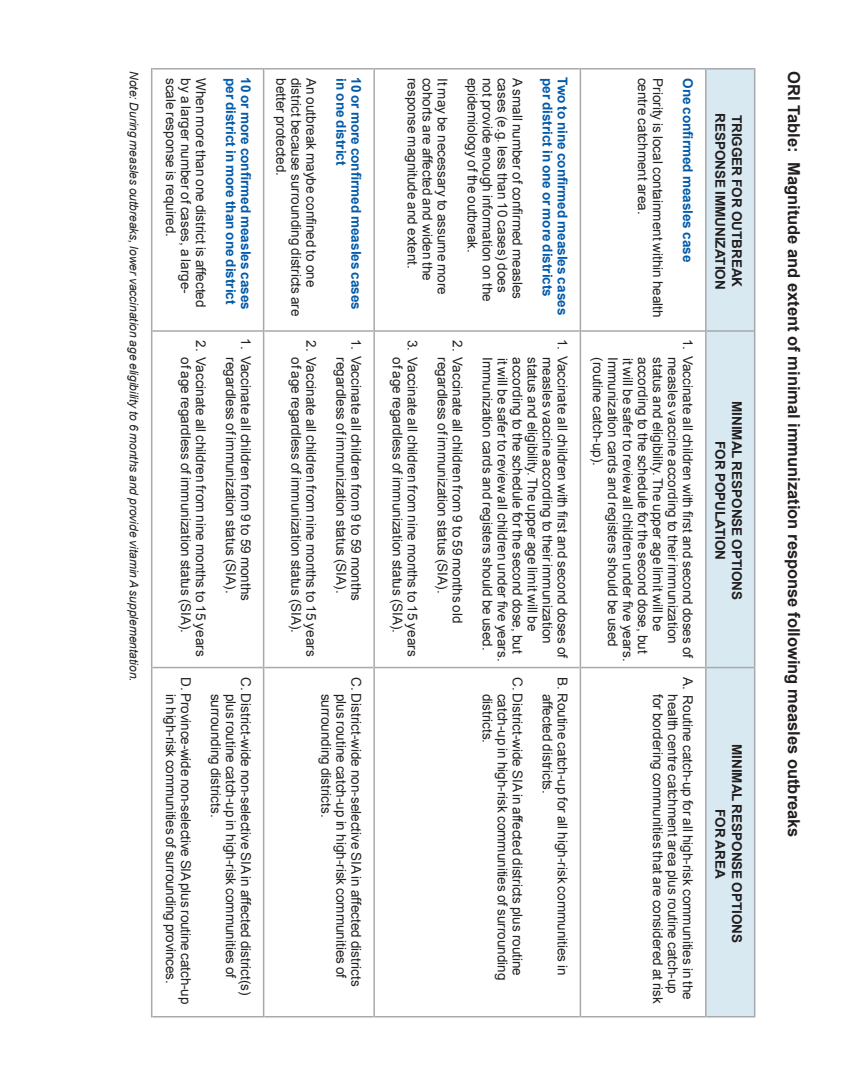
<style>
.page{position:relative;width:864px;height:1080px;background:#fff}
.page>*{position:absolute;margin:0;border:0;box-sizing:border-box;transform-origin:0 0}
.t1{font:700 16.5px "Arial";color:#231f20}
.t2{font:13.5px/15px "Arial";color:#231f20}
.t3{font:700 13.5px "Arial";color:#015aaa}
.t4{font:700 13.5px/16.5px "Arial";color:#231f20;text-align:center}
.t5{font:italic 12px "Arial";color:#231f20}
</style>
<div class="page">
<div style="left:707px;top:70px;width:47px;height:946px;background:#d8e9f1"></div>
<hr style="left:754px;top:68px;width:1px;height:263px;background:#a8a9ad">
<hr style="left:707px;top:68px;width:47px;height:2px;background:#a8a9ad">
<hr style="left:754px;top:331px;width:1px;height:337px;background:#a8a9ad">
<hr style="left:707px;top:330px;width:47px;height:2px;background:#a8a9ad">
<hr style="left:754px;top:668px;width:1px;height:349px;background:#a8a9ad">
<hr style="left:707px;top:667px;width:47px;height:1px;background:#a8a9ad">
<hr style="left:707px;top:1016px;width:47px;height:1px;background:#a8a9ad">
<hr style="left:705px;top:68px;width:2px;height:263px;background:#a8a9ad">
<hr style="left:581px;top:68px;width:124px;height:2px;background:#a8a9ad">
<hr style="left:705px;top:331px;width:2px;height:337px;background:#a8a9ad">
<hr style="left:581px;top:330px;width:124px;height:2px;background:#a8a9ad">
<hr style="left:705px;top:668px;width:2px;height:349px;background:#a8a9ad">
<hr style="left:581px;top:667px;width:124px;height:1px;background:#a8a9ad">
<hr style="left:581px;top:1016px;width:124px;height:1px;background:#a8a9ad">
<hr style="left:580px;top:68px;width:1px;height:263px;background:#a8a9ad">
<hr style="left:375px;top:68px;width:205px;height:2px;background:#a8a9ad">
<hr style="left:580px;top:331px;width:1px;height:337px;background:#a8a9ad">
<hr style="left:375px;top:330px;width:205px;height:2px;background:#a8a9ad">
<hr style="left:580px;top:668px;width:1px;height:349px;background:#a8a9ad">
<hr style="left:375px;top:667px;width:205px;height:1px;background:#a8a9ad">
<hr style="left:375px;top:1016px;width:205px;height:1px;background:#a8a9ad">
<hr style="left:373px;top:68px;width:2px;height:263px;background:#a8a9ad">
<hr style="left:264px;top:68px;width:109px;height:2px;background:#a8a9ad">
<hr style="left:373px;top:331px;width:2px;height:337px;background:#a8a9ad">
<hr style="left:264px;top:330px;width:109px;height:2px;background:#a8a9ad">
<hr style="left:373px;top:668px;width:2px;height:349px;background:#a8a9ad">
<hr style="left:264px;top:667px;width:109px;height:1px;background:#a8a9ad">
<hr style="left:264px;top:1016px;width:109px;height:1px;background:#a8a9ad">
<hr style="left:263px;top:68px;width:1px;height:263px;background:#a8a9ad">
<hr style="left:152px;top:68px;width:111px;height:2px;background:#a8a9ad">
<hr style="left:263px;top:331px;width:1px;height:337px;background:#a8a9ad">
<hr style="left:152px;top:330px;width:111px;height:2px;background:#a8a9ad">
<hr style="left:263px;top:668px;width:1px;height:349px;background:#a8a9ad">
<hr style="left:152px;top:667px;width:111px;height:1px;background:#a8a9ad">
<hr style="left:152px;top:1016px;width:111px;height:1px;background:#a8a9ad">
<hr style="left:151px;top:68px;width:1px;height:263px;background:#a8a9ad">
<hr style="left:151px;top:331px;width:1px;height:337px;background:#a8a9ad">
<hr style="left:151px;top:668px;width:1px;height:349px;background:#a8a9ad">
<p class="t5" style="left:142px;top:71px;width:612px;rotate:90deg">Note: During measles outbreaks, lower vaccination age eligibility to 6 months and provide vitamin A supplementation.</p>
<p class="t2" style="left:178px;top:78px;width:161px;rotate:90deg">scale response is required.</p>
<p class="t2" style="left:193px;top:78px;width:217px;rotate:90deg">by a larger number of cases, a large-</p>
<p class="t2" style="left:208px;top:78px;width:231px;rotate:90deg">When more than one district is affected</p>
<p class="t3" style="left:240px;top:78px;width:228px;rotate:90deg">per district in more than one district</p>
<p class="t3" style="left:255px;top:77px;width:234px;rotate:90deg">10 or more confirmed measles cases</p>
<p class="t2" style="left:253px;top:357px;width:245px;text-indent:-19px;rotate:90deg">1. Vaccinate all children from 9 to 59 months regardless of immunization status (SIA).</p>
<p class="t2" style="left:208px;top:340px;width:318px;text-align:center;rotate:90deg">2. Vaccinate all children from nine months to 15 years of age regardless of immunization status (SIA).</p>
<p class="t2" style="left:193px;top:677px;width:329px;text-align:center;rotate:90deg">D. Province-wide non-selective SIA plus routine catch-up in high-risk communities of surrounding provinces.</p>
<p class="t2" style="left:253px;top:677px;width:320px;rotate:90deg">C. District-wide non-selective SIA in affected district(s)</p>
<p class="t2" style="left:223px;top:694px;width:125px;rotate:90deg">surrounding districts.</p>
<p class="t2" style="left:238px;top:694px;width:286px;rotate:90deg">plus routine catch-up in high-risk communities of</p>
<p class="t2" style="left:289px;top:78px;width:99px;rotate:90deg">better protected.</p>
<p class="t2" style="left:304px;top:78px;width:240px;rotate:90deg">district because surrounding districts are</p>
<p class="t2" style="left:319px;top:78px;width:211px;rotate:90deg">An outbreak maybe confined to one</p>
<p class="t3" style="left:350px;top:78px;width:89px;rotate:90deg">in one district</p>
<p class="t3" style="left:365px;top:77px;width:234px;rotate:90deg">10 or more confirmed measles cases</p>
<p class="t2" style="left:364px;top:357px;width:245px;text-indent:-19px;rotate:90deg">1. Vaccinate all children from 9 to 59 months regardless of immunization status (SIA).</p>
<p class="t2" style="left:319px;top:340px;width:318px;text-align:center;rotate:90deg">2. Vaccinate all children from nine months to 15 years of age regardless of immunization status (SIA).</p>
<p class="t2" style="left:364px;top:677px;width:311px;rotate:90deg">C. District-wide non-selective SIA in affected districts</p>
<p class="t2" style="left:334px;top:694px;width:125px;rotate:90deg">surrounding districts.</p>
<p class="t2" style="left:349px;top:694px;width:286px;rotate:90deg">plus routine catch-up in high-risk communities of</p>
<p class="t2" style="left:420px;top:78px;width:192px;rotate:90deg">response magnitude and extent.</p>
<p class="t2" style="left:435px;top:78px;width:205px;rotate:90deg">cohorts are affected and widen the</p>
<p class="t2" style="left:450px;top:78px;width:218px;rotate:90deg">It may be necessary to assume more</p>
<p class="t2" style="left:480px;top:78px;width:176px;rotate:90deg">epidemiology of the outbreak.</p>
<p class="t2" style="left:495px;top:78px;width:225px;rotate:90deg">not provide enough information on the</p>
<p class="t2" style="left:510px;top:78px;width:216px;rotate:90deg">cases (e.g. less than 10 cases) does</p>
<p class="t2" style="left:525px;top:78px;width:223px;rotate:90deg">A small number of confirmed measles</p>
<p class="t3" style="left:557px;top:78px;width:221px;rotate:90deg">per district in one or more districts</p>
<p class="t3" style="left:572px;top:77px;width:239px;rotate:90deg">Two to nine confirmed measles cases</p>
<p class="t2" style="left:570px;top:339px;width:321px;rotate:90deg">1. Vaccinate all children with first and second doses of</p>
<p class="t2" style="left:465px;top:357px;width:268px;text-indent:-17px;rotate:90deg">2. Vaccinate all children from 9 to 59 months old regardless of immunization status (SIA).</p>
<p class="t2" style="left:420px;top:340px;width:318px;text-align:center;rotate:90deg">3. Vaccinate all children from nine months to 15 years of age regardless of immunization status (SIA).</p>
<p class="t2" style="left:495px;top:357px;width:295px;rotate:90deg">Immunization cards and registers should be used.</p>
<p class="t2" style="left:510px;top:358px;width:305px;rotate:90deg">it will be safer to review all children under five years.</p>
<p class="t2" style="left:525px;top:357px;width:298px;rotate:90deg">according to the schedule for the second dose, but</p>
<p class="t2" style="left:540px;top:357px;width:276px;rotate:90deg">status and eligibility. The upper age limit will be</p>
<p class="t2" style="left:555px;top:357px;width:288px;rotate:90deg">measles vaccine according to their immunization</p>
<p class="t2" style="left:525px;top:677px;width:301px;rotate:90deg">C. District-wide SIA in affected districts plus routine</p>
<p class="t2" style="left:495px;top:694px;width:51px;rotate:90deg">districts.</p>
<p class="t2" style="left:510px;top:694px;width:288px;rotate:90deg">catch-up in high-risk communities of surrounding</p>
<p class="t2" style="left:570px;top:694px;width:284px;text-indent:-16px;rotate:90deg">B. Routine catch-up for all high-risk communities in affected districts.</p>
<p class="t2" style="left:650px;top:78px;width:138px;rotate:90deg">centre catchment area.</p>
<p class="t2" style="left:665px;top:78px;width:241px;rotate:90deg">Priority is local containment within health</p>
<p class="t3" style="left:697px;top:78px;width:185px;rotate:90deg">One confirmed measles case</p>
<p class="t2" style="left:695px;top:339px;width:321px;rotate:90deg">1. Vaccinate all children with first and second doses of</p>
<p class="t2" style="left:605px;top:357px;width:110px;rotate:90deg">(routine catch-up).</p>
<p class="t2" style="left:620px;top:357px;width:291px;rotate:90deg">Immunization cards and registers should be used</p>
<p class="t2" style="left:635px;top:358px;width:305px;rotate:90deg">it will be safer to review all children under five years.</p>
<p class="t2" style="left:650px;top:357px;width:298px;rotate:90deg">according to the schedule for the second dose, but</p>
<p class="t2" style="left:665px;top:357px;width:276px;rotate:90deg">status and eligibility. The upper age limit will be</p>
<p class="t2" style="left:680px;top:357px;width:288px;rotate:90deg">measles vaccine according to their immunization</p>
<p class="t2" style="left:695px;top:677px;width:325px;rotate:90deg">A. Routine catch-up for all high-risk communities in the</p>
<p class="t2" style="left:665px;top:694px;width:311px;rotate:90deg">for bordering communities that are considered at risk</p>
<p class="t2" style="left:680px;top:694px;width:301px;rotate:90deg">health centre catchment area plus routine catch-up</p>
<p class="t4" style="left:728px;top:113px;width:178px;rotate:90deg">RESPONSE IMMUNIZATION</p>
<p class="t4" style="left:745px;top:115px;width:174px;rotate:90deg">TRIGGER FOR OUTBREAK</p>
<p class="t4" style="left:745px;top:401px;width:201px;rotate:90deg">MINIMAL RESPONSE OPTIONS<br>FOR POPULATION</p>
<p class="t4" style="left:745px;top:744px;width:201px;rotate:90deg">MINIMAL RESPONSE OPTIONS<br>FOR AREA</p>
<p class="t1" style="left:805px;top:71px;width:768px;rotate:90deg">ORI Table: Magnitude and extent of minimal immunization response following measles outbreaks</p>
</div>
